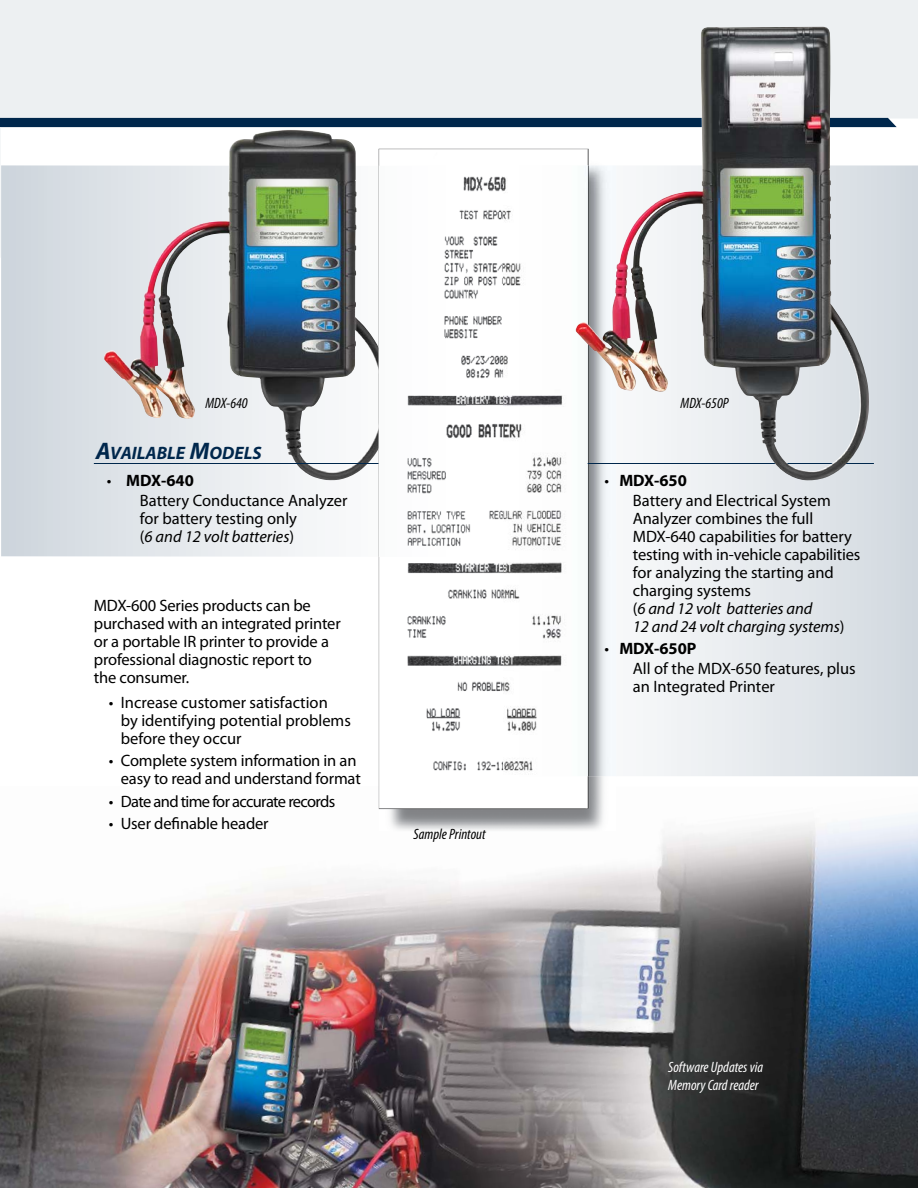
<style>
.page{position:relative;width:918px;height:1188px;background:#fff}
.page>*{position:absolute;margin:0;border:0;box-sizing:border-box;transform-origin:0 0}
.t1{font:italic 700 18px "Myriad Pro";color:#00274c}
.t2{font:16.5px/18px "Myriad Pro";letter-spacing:-.01em;color:#000}
.t3{font:16.5px "Myriad Pro";letter-spacing:-.04em;color:#000}
.t4{font:italic condensed 15px/18px "Myriad Pro";color:#fff}
.t5{font:italic condensed 15px "Myriad Pro";color:#000}
.s1{font-size:24px}
.s2{font-weight:700}
.s3{font-style:italic}
</style>
<div class="page">
<img style="left:0;top:814px;width:918px;height:374px">
<img style="left:378px;top:148px;width:238px;height:684px">
<div style="left:0;top:0;width:918px;height:118px;background:#edf0f2"></div>
<div style="left:0;top:118px;width:897px;height:9px;background:#00274c"></div>
<div style="left:616px;top:165px;width:302px;height:611px;background:linear-gradient(to right,#f9fafb,#d2d9df)"></div>
<img style="left:503px;top:165px;width:113px;height:611px">
<svg style="left:1px;top:165px;width:335px;height:392px;background:#dae0e5"></svg>
<img style="left:378px;top:166px;width:88px;height:391px">
<img style="left:104px;top:130px;width:274px;height:350px">
<hr style="left:94px;top:463px;width:284px;height:1px;background:#00274c">
<hr style="left:588px;top:463px;width:286px;height:1px;background:#00274c">
<img style="left:575px;top:26px;width:294px;height:454px">
<p class="t5" style="left:205px;top:397px;width:44px">MDX-640</p>
<p class="t5" style="left:681px;top:397px;width:50px">MDX-650P</p>
<p class="t1" style="left:96px;top:446px;width:167px"><span class="s1">A</span>VAILABLE <span class="s1">M</span>ODELS</p>
<p class="t2" style="left:140px;top:472px;width:209px;line-height:19.5px;text-indent:-33px">• <span class="s2">MDX-640<br></span>Battery Conductance Analyzer</p>
<p class="t2" style="left:140px;top:510px;width:159px">for battery testing only (<span class="s3">6 and 12 volt batteries</span>)</p>
<p class="t2" style="left:94px;top:597px;width:248px">MDX-600 Series products can be purchased with an integrated printer or a portable IR printer to provide a professional diagnostic report to<br>the consumer.</p>
<p class="t2" style="left:121px;top:694px;width:232px;text-indent:-12px">• Increase customer satisfaction<br>by identifying potential problems before they occur</p>
<p class="t2" style="left:109px;top:753px;width:254px;text-align:right">• Complete system information in an easy to read and understand format</p>
<p class="t3" style="left:109px;top:795px;width:228px">• Date and time for accurate records</p>
<p class="t2" style="left:109px;top:816px;width:161px">• User definable header</p>
<p class="t5" style="left:414px;top:829px;width:74px">Sample Printout</p>
<p class="t2" style="left:633px;top:472px;width:199px;line-height:19.5px;text-indent:-29px">• <span class="s2">MDX-650<br></span>Battery and Electrical System</p>
<p class="t2" style="left:633px;top:510px;width:229px">Analyzer combines the full<br>MDX-640 capabilities for battery testing with in-vehicle capabilities for analyzing the starting and charging systems<br>(<span class="s3">6 and 12 volt batteries and<br>12 and 24 volt charging systems</span>)</p>
<p class="t2" style="left:633px;top:640px;width:224px;line-height:19.5px;text-indent:-29px">• <span class="s2">MDX-650P<br></span>All of the MDX-650 features, plus</p>
<p class="t2" style="left:633px;top:678px;width:144px">an Integrated Printer</p>
<p class="t4" style="left:668px;top:1059px;width:96px">Software Updates via<br>Memory Card reader</p>
</div>
